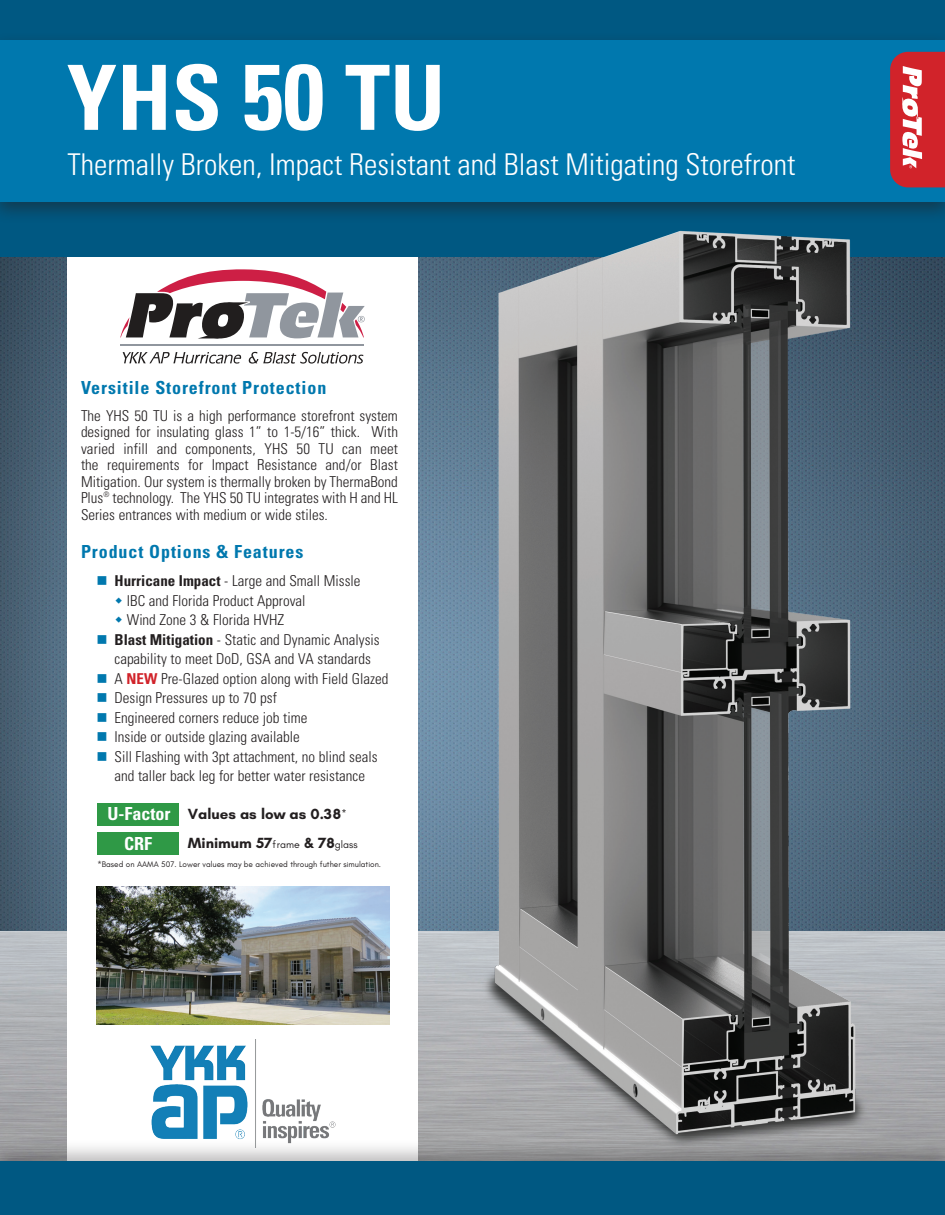
<style>
.page{position:relative;width:945px;height:1215px;background:#fff}
.page>*{position:absolute;margin:0;border:0;box-sizing:border-box;transform-origin:0 0}
.t1{font:700 condensed 90px "Univers LT Std";color:#fff}
.t2{font:300 condensed 30px "Univers LT Std";color:#fff}
.t3{font:700 condensed 18px "Univers LT Std";letter-spacing:.05em;color:#0078ae}
.t4{font:700 condensed 18px "Univers LT Std";color:#fff}
.t5{font:300 condensed 15px/16.5px "Univers LT Std";color:#231f20;text-align:justify}
.t6{font:700 15px "Glacial Indifference";color:#231f20}
.t7{font:8.25px "Glacial Indifference";color:#231f20}
.s1{font-size:93px}
.s2{color:#0078ae}
.s3{font-weight:700}
.s4{font-weight:700;color:#d1232a}
.s5{font-weight:400;font-size:10.5px}
</style>
<div class="page">
<img style="left:0;top:256px;width:945px;height:676px">
<div style="left:68px;top:224px;width:350px;height:957px;background:#fff"></div>
<div style="left:0;top:0;width:945px;height:256px;background:#005882"></div>
<div style="left:0;top:1139px;width:945px;height:76px;background:#231f20;opacity:.3"></div>
<div style="left:0;top:1161px;width:945px;height:54px;background:#005882"></div>
<div style="left:0;top:32px;width:945px;height:193px;background:#231f20;opacity:.5"></div>
<div style="left:0;top:40px;width:945px;height:162px;background:#0078ae"></div>
<img style="left:150px;top:1040px;width:186px;height:108px">
<svg style="left:123px;top:352px;width:240px;height:12px"></svg>
<svg style="left:120px;top:269px;width:245px;height:69px"></svg>
<hr style="left:120px;top:344px;width:244px;height:1px;background:#90969e">
<svg style="left:890px;top:52px;width:55px;height:135px;background:#d3464d"></svg>
<img style="left:96px;top:886px;width:294px;height:139px">
<img style="left:437px;top:210px;width:476px;height:951px">
<div style="left:97px;top:803px;width:82px;height:23px;background:#2f9946"></div>
<div style="left:97px;top:832px;width:82px;height:23px;background:#2f9946"></div>
<p class="t1" style="left:67px;top:43px;width:380px">YHS <span class="s1">50</span> TU</p>
<p class="t2" style="left:68px;top:146px;width:730px">Thermally Broken, Impact Resistant and Blast Mitigating Storefront</p>
<p class="t3" style="left:81px;top:377px;width:247px">Versitile Storefront Protection</p>
<p class="t5" style="left:81px;top:407px;width:319px">The YHS 50 TU is a high performance storefront system designed for insulating glass 1” to 1-5/16” thick. With varied infill and components, YHS 50 TU can meet the requirements for Impact Resistance and/or Blast Mitigation. Our system is thermally broken by ThermaBond Plus<sup>®</sup> technology. The YHS 50 TU integrates with H and HL Series entrances with medium or wide stiles.</p>
<p class="t3" style="left:81px;top:541px;width:224px">Product Options &amp; Features</p>
<p class="t5" style="left:97px;top:573px;width:265px"><span class="s2">■</span> <span class="s3">Hurricane Impact</span> - Large and Small Missle</p>
<p class="t5" style="left:127px;top:592px;width:180px">IBC and Florida Product Approval</p>
<p class="t5" style="left:127px;top:612px;width:159px">Wind Zone 3 &amp; Florida HVHZ</p>
<p class="t5" style="left:97px;top:630px;width:285px;line-height:19.5px;text-align:center"><span class="s2">■</span> <span class="s3">Blast Mitigation</span> - Static and Dynamic Analysis capability to meet DoD, GSA and VA standards</p>
<p class="t5" style="left:97px;top:670px;width:293px"><span class="s2">■</span> A <span class="s4">NEW</span> Pre-Glazed option along with Field Glazed</p>
<p class="t5" style="left:97px;top:690px;width:182px"><span class="s2">■</span> Design Pressures up to 70 psf</p>
<p class="t5" style="left:97px;top:709px;width:212px"><span class="s2">■</span> Engineered corners reduce job time</p>
<p class="t5" style="left:97px;top:729px;width:205px"><span class="s2">■</span> Inside or outside glazing available</p>
<p class="t5" style="left:97px;top:748px;width:282px"><span class="s2">■</span> Sill Flashing with 3pt attachment, no blind seals</p>
<p class="t5" style="left:115px;top:768px;width:252px">and taller back leg for better water resistance</p>
<p class="t6" style="left:188px;top:804px;width:160px">Values as low as 0.38<sup>*</sup></p>
<p class="t4" style="left:124px;top:832px;width:30px">CRF</p>
<p class="t6" style="left:188px;top:833px;width:171px">Minimum 57<span class="s5">frame</span> &amp; 78<span class="s5">glass</span></p>
<p class="t4" style="left:107px;top:803px;width:64px">U-Factor</p>
<p class="t7" style="left:97px;top:860px;width:285px">*Based on AAMA 507. Lower values may be achieved through futher simulation.</p>
</div>
